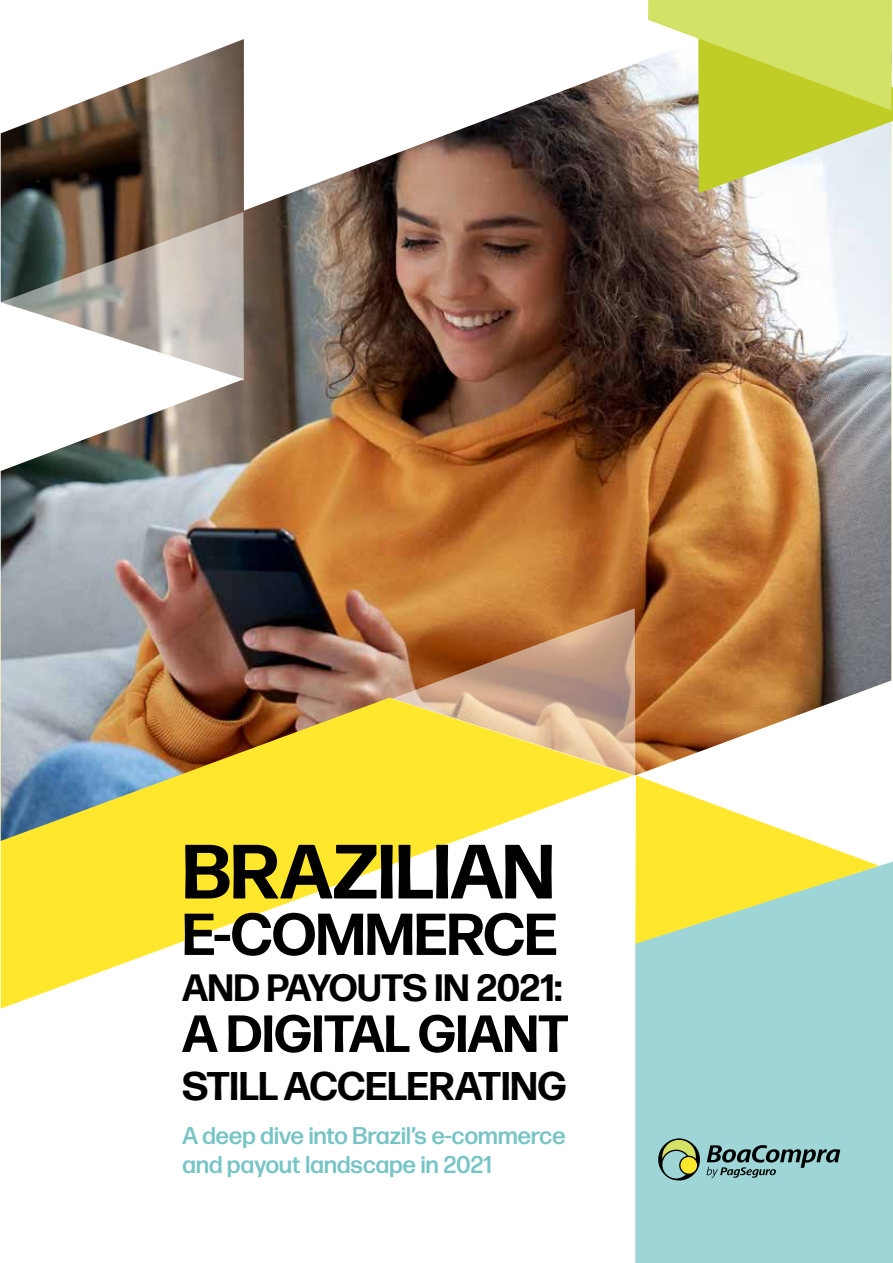
<style>
.page{position:relative;width:893px;height:1263px;background:#fff}
.page>*{position:absolute;margin:0;border:0;box-sizing:border-box;transform-origin:0 0}
.t1{font:700 76.65px "Forma DJR Deck";color:#000}
.t2{font:700 58.95px "Forma DJR Deck";color:#000}
.t3{font:700 52.2px "Forma DJR Deck";color:#000}
.t4{font:700 39.9px "Forma DJR Deck";color:#000}
.t5{font:700 38.1px "Forma DJR Deck";color:#000}
.t6{font:500 24.15px/29px "Forma DJR Deck";letter-spacing:.01em;color:#76c4c5}
</style>
<div class="page">
<div style="left:635px;top:861px;width:258px;height:402px;background:#9ed5d6"></div>
<svg style="left:1px;top:841px;width:890px;height:168px"></svg>
<img style="left:1px;top:39px;width:890px;height:802px">
<svg style="left:0;top:212px;width:244px;height:259px"></svg>
<svg style="left:391px;top:608px;width:244px;height:259px"></svg>
<svg style="left:635px;top:775px;width:244px;height:259px"></svg>
<svg style="left:648px;top:0;width:245px;height:193px"></svg>
<svg style="left:658px;top:1139px;width:42px;height:41px"></svg>
<div style="left:659px;top:1140px;width:40px;height:39px;background:#000;border-radius:50%"></div>
<svg style="left:660px;top:1138px;width:38px;height:42px"></svg>
<svg style="left:706px;top:1145px;width:134px;height:33px"></svg>
<h1 class="t1" style="left:182px;top:822px;width:374px">BRAZILIAN</h1>
<h2 class="t2" style="left:182px;top:896px;width:376px">E-COMMERCE</h2>
<h3 class="t5" style="left:182px;top:963px;width:381px">AND PAYOUTS IN 2021:</h3>
<h3 class="t3" style="left:182px;top:1000px;width:387px">A DIGITAL GIANT</h3>
<h3 class="t4" style="left:182px;top:1060px;width:385px">STILL ACCELERATING</h3>
<p class="t6" style="left:182px;top:1120px;width:384px">A deep dive into Brazil’s e-commerce and payout landscape in 2021</p>
</div>
